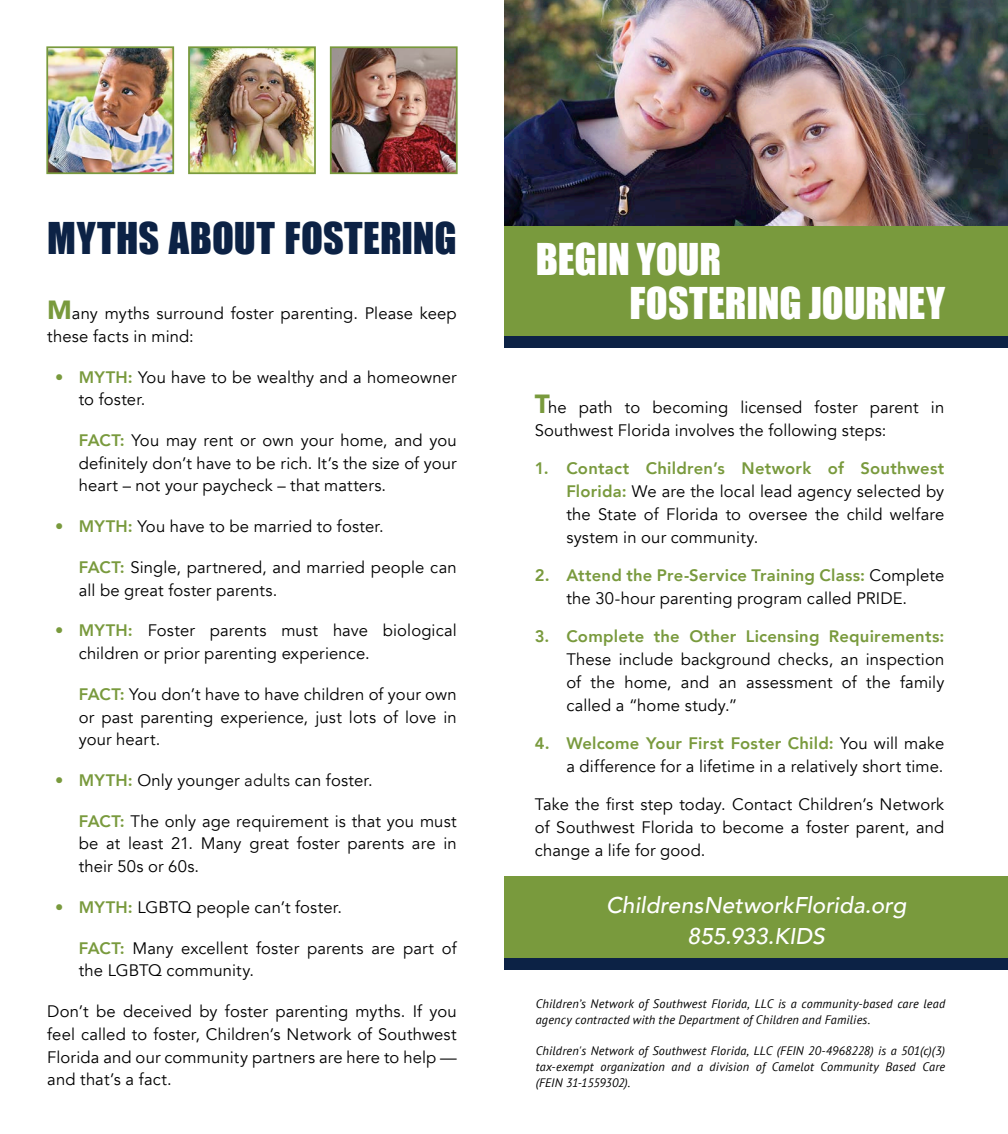
<style>
.page{position:relative;width:1008px;height:1134px;background:#fff}
.page>*{position:absolute;margin:0;border:0;box-sizing:border-box;transform-origin:0 0}
.t1{font:40.25px "Impact";letter-spacing:-.005em;color:#fff}
.t2{font:40.25px "Impact";letter-spacing:.005em;color:#0c2245}
.t3{font:italic 500 22.75px/31.5px "Avenir";color:#fff;text-align:center}
.t4{font:16.62px/22.8px "Avenir";letter-spacing:.01em;color:#000;text-align:justify}
.t5{font:italic 12.25px/15.8px "PT Sans";letter-spacing:.02em;color:#000}
.s1{font-weight:900;font-size:26.25px;color:#799a3d}
.s2{color:#799a3d}
.s3{font-weight:800;color:#799a3d}
.s4{font-weight:300}
</style>
<div class="page">
<img style="left:49px;top:49px;width:122px;height:122px">
<div style="left:46px;top:46px;width:128px;height:128px;border:2px solid #799a3d"></div>
<img style="left:191px;top:49px;width:122px;height:122px">
<div style="left:188px;top:46px;width:128px;height:128px;border:2px solid #799a3d"></div>
<img style="left:333px;top:49px;width:122px;height:122px">
<div style="left:330px;top:46px;width:128px;height:128px;border:2px solid #799a3d"></div>
<img style="left:504px;top:0;width:504px;height:226px">
<div style="left:504px;top:226px;width:504px;height:110px;background:#799a3d"></div>
<div style="left:504px;top:336px;width:504px;height:11px;background:#0c2245"></div>
<div style="left:504px;top:876px;width:504px;height:82px;background:#799a3d"></div>
<div style="left:504px;top:958px;width:504px;height:12px;background:#0c2245"></div>
<p class="t2" style="left:47px;top:207px;width:411px">MYTHS ABOUT FOSTERING</p>
<p class="t4" style="left:47px;top:302px;width:411px"><span class="s1">M</span>any myths surround foster parenting. Please keep these facts in mind:</p>
<p class="t4" style="left:79px;top:366px;width:379px;text-indent:-24px"><span class="s2">•</span> <span class="s3">MYTH:</span> You have to be wealthy and a homeowner to foster.</p>
<p class="t4" style="left:79px;top:429px;width:380px"><span class="s3">FACT:</span> You may rent or own your home, and you definitely don’t have to be rich. It’s the size of your heart – not your paycheck – that matters.</p>
<p class="t4" style="left:55px;top:515px;width:330px"><span class="s2">•</span> <span class="s3">MYTH:</span> You have to be married to foster.</p>
<p class="t4" style="left:79px;top:556px;width:380px"><span class="s3">FACT:</span> Single, partnered, and married people can all be great foster parents.</p>
<p class="t4" style="left:79px;top:620px;width:380px;text-indent:-24px"><span class="s2">•</span> <span class="s3">MYTH:</span> Foster parents must have biological children or prior parenting experience.</p>
<p class="t4" style="left:79px;top:683px;width:380px"><span class="s3">FACT:</span> You don’t have to have children of your own or past parenting experience, just lots of love in your heart.</p>
<p class="t4" style="left:55px;top:769px;width:319px"><span class="s2">•</span> <span class="s3">MYTH:</span> Only younger <span class="s4">adults</span> can foster.</p>
<p class="t4" style="left:79px;top:810px;width:380px"><span class="s3">FACT:</span> The only age requirement is that you must be at least 21. Many great foster parents are in their 50s or 60s.</p>
<p class="t4" style="left:55px;top:896px;width:288px"><span class="s2">•</span> <span class="s3">MYTH:</span> LGBTQ people can’t foster.</p>
<p class="t4" style="left:79px;top:937px;width:380px"><span class="s3">FACT:</span> Many excellent foster parents are part of the LGBTQ community.</p>
<p class="t4" style="left:47px;top:1000px;width:411px">Don’t be deceived by foster parenting myths. If you feel called to foster, Children’s Network of Southwest Florida and our community partners are here to help — and that’s a fact.</p>
<p class="t1" style="left:536px;top:228px;width:187px">BEGIN YOUR</p>
<p class="t1" style="left:630px;top:272px;width:317px">FOSTERING JOURNEY</p>
<p class="t4" style="left:535px;top:396px;width:411px"><span class="s1">T</span>he path to becoming licensed foster parent in<br>Southwest Florida involves the following steps:</p>
<p class="t4" style="left:566px;top:458px;width:380px;text-indent:-32px"><span class="s3">1. Contact Children’s Network of Southwest Florida:</span> We are the local lead agency selected by the State of Florida to oversee the child welfare system in our community.</p>
<p class="t4" style="left:535px;top:564px;width:411px;text-align:center"><span class="s3">2. Attend the Pre-Service Training Class:</span> Complete the 30-hour parenting program called PRIDE.</p>
<p class="t4" style="left:566px;top:626px;width:380px;text-indent:-32px"><span class="s3">3. Complete the Other Licensing Requirements:<br></span>These include background checks, an inspection of the home, and an assessment of the family called a “home study.”</p>
<p class="t4" style="left:535px;top:732px;width:411px;text-align:right"><span class="s3">4. Welcome Your First Foster Child:</span> You will make a difference for a lifetime in a relatively short time.</p>
<p class="t4" style="left:535px;top:794px;width:411px">Take the first step today. Contact Children’s Network of Southwest Florida to become a foster parent, and change a life for good.</p>
<p class="t3" style="left:606px;top:889px;width:302px">ChildrensNetworkFlorida.org<br>855.933.KIDS</p>
<p class="t5" style="left:536px;top:995px;width:411px">Children’s Network of Southwest Florida, LLC is a community-based care lead agency contracted with the Department of Children and Families.</p>
<p class="t5" style="left:536px;top:1043px;width:411px;text-align:justify">Children's Network of Southwest Florida, LLC (FEIN 20-4968228) is a 501(c)(3) tax-exempt organization and a division of Camelot Community Based Care (FEIN 31-1559302).</p>
</div>
